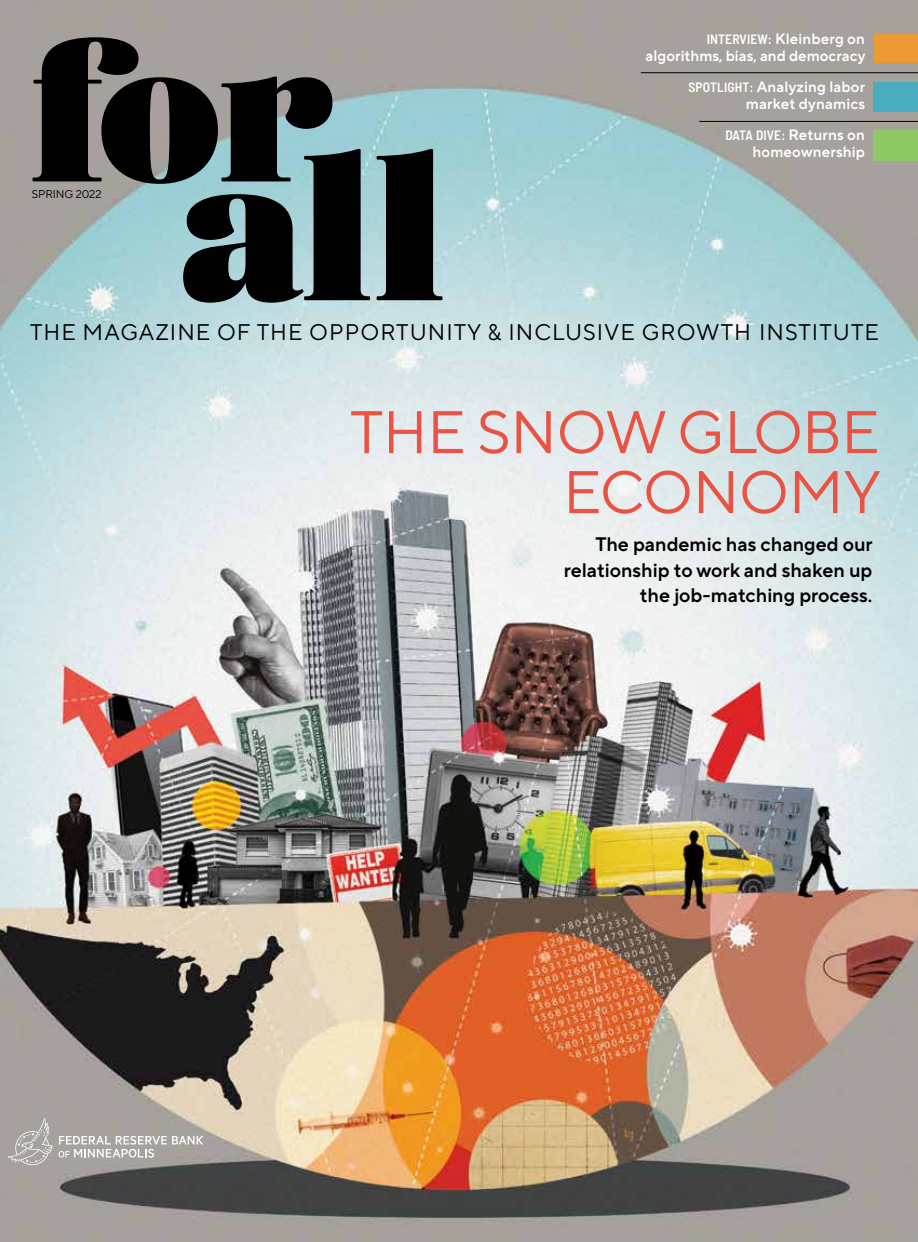
<style>
.page{position:relative;width:918px;height:1242px;background:#fff}
.page>*{position:absolute;margin:0;border:0;box-sizing:border-box;transform-origin:0 0}
.t1{font:60px/60px "TT Norms Pro";letter-spacing:-.01em;color:#e95344;text-align:right}
.t2{font:22.5px "TT Norms Pro";letter-spacing:.045em;color:#000}
.t3{font:600 19.5px/25.5px "TT Norms Pro";color:#000;text-align:right}
.t4{font:600 15px/16.5px "TT Norms Pro";letter-spacing:.01em;color:#fff;text-align:right}
.t5{font:600 semi-condensed 13.5px "Barlow";letter-spacing:-.005em;color:#fff}
.t6{font:11.25px "TT Norms Pro";letter-spacing:-.01em;color:#000}
.s1{font-family:"Barlow";font-stretch:semi-condensed;font-size:13.5px}
.s2{font-family:"TT Norms Pro";font-stretch:normal;font-size:15px}
</style>
<div class="page">
<img style="left:0;top:0;width:918px;height:1242px">
<svg style="left:33px;top:37px;width:410px;height:266px;background:#5e6c6d"></svg>
<div style="left:873px;top:33px;width:45px;height:30px;background:#ed9a36"></div>
<div style="left:873px;top:82px;width:45px;height:30px;background:#49acbe"></div>
<div style="left:873px;top:131px;width:45px;height:30px;background:#8fc964"></div>
<hr style="left:641px;top:72px;width:277px;height:1px;background:#000">
<hr style="left:699px;top:121px;width:219px;height:1px;background:#000">
<svg style="left:8px;top:1118px;width:195px;height:47px;background:#b0aca8"></svg>
<p class="t6" style="left:32px;top:186px;width:71px">SPRING 2022</p>
<p class="t4" style="left:646px;top:30px;width:221px"><span class="s1">INTERVIEW:</span> Kleinberg on algorithms, bias, and democracy</p>
<p class="t4" style="left:689px;top:78px;width:178px"><span class="s1">SPOTLIGHT:</span> Analyzing labor market dynamics</p>
<p class="t5" style="left:725px;top:126px;width:141px">DATA DIVE: <span class="s2">Returns on</span></p>
<p class="t4" style="left:752px;top:142px;width:114px">homeownership</p>
<h2 class="t2" style="left:30px;top:316px;width:850px">THE MAGAZINE OF THE OPPORTUNITY &amp; INCLUSIVE GROWTH INSTITUTE</h2>
<h1 class="t1" style="left:350px;top:397px;width:533px">THE SNOW GLOBE<br>ECONOMY</h1>
<h3 class="t3" style="left:564px;top:530px;width:311px">The pandemic has changed our relationship to work and shaken up the job-matching process.</h3>
</div>
